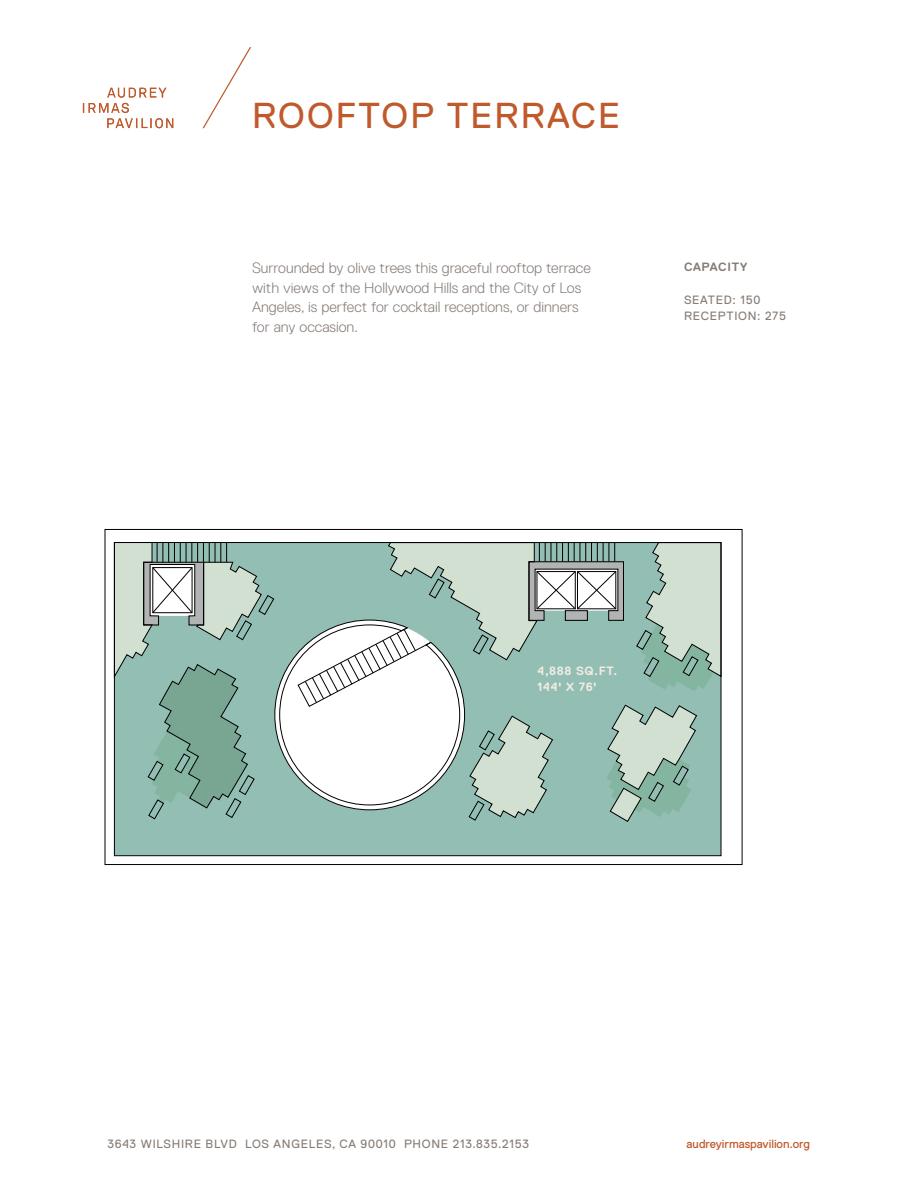
<style>
.page{position:relative;width:918px;height:1188px;background:#fff}
.page>*{position:absolute;margin:0;border:0;box-sizing:border-box;transform-origin:0 0}
.t1{font:36px "Replica";letter-spacing:.06em;color:#c0592b}
.t2{font:300 15px/19.5px "Replica";color:#867d77}
.t3{font:12px "Replica";letter-spacing:.06em;color:#867d77}
.t4{font:12px "Replica";color:#c0592b}
.t5{font:700 12px "Replica";letter-spacing:.06em;color:#f1ece2}
.t6{font:700 12px "Replica";letter-spacing:.06em;color:#867d77}
</style>
<div class="page">
<svg style="left:203px;top:47px;width:48px;height:81px"></svg>
<svg style="left:83px;top:88px;width:90px;height:40px"></svg>
<svg style="left:114px;top:543px;width:607px;height:312px;fill:#93beb3"></svg>
<p class="t1" style="left:252px;top:96px;width:370px">ROOFTOP TERRACE</p>
<p class="t2" style="left:252px;top:258px;width:340px">Surrounded by olive trees this graceful rooftop terrace with views of the Hollywood Hills and the City of Los Angeles, is perfect for cocktail receptions, or dinners for any occasion.</p>
<p class="t6" style="left:684px;top:260px;width:65px">CAPACITY</p>
<p class="t3" style="left:684px;top:293px;width:78px">SEATED: 150</p>
<p class="t3" style="left:684px;top:310px;width:104px">RECEPTION: 275</p>
<p class="t5" style="left:537px;top:664px;width:81px">4,888 SQ.FT.</p>
<p class="t5" style="left:537px;top:680px;width:61px">144' X 76'</p>
<p class="t3" style="left:107px;top:1137px;width:423px">3643 WILSHIRE BLVD LOS ANGELES, CA 90010 PHONE 213.835.2153</p>
<p class="t4" style="left:687px;top:1137px;width:125px">audreyirmaspavilion.org</p>
</div>
